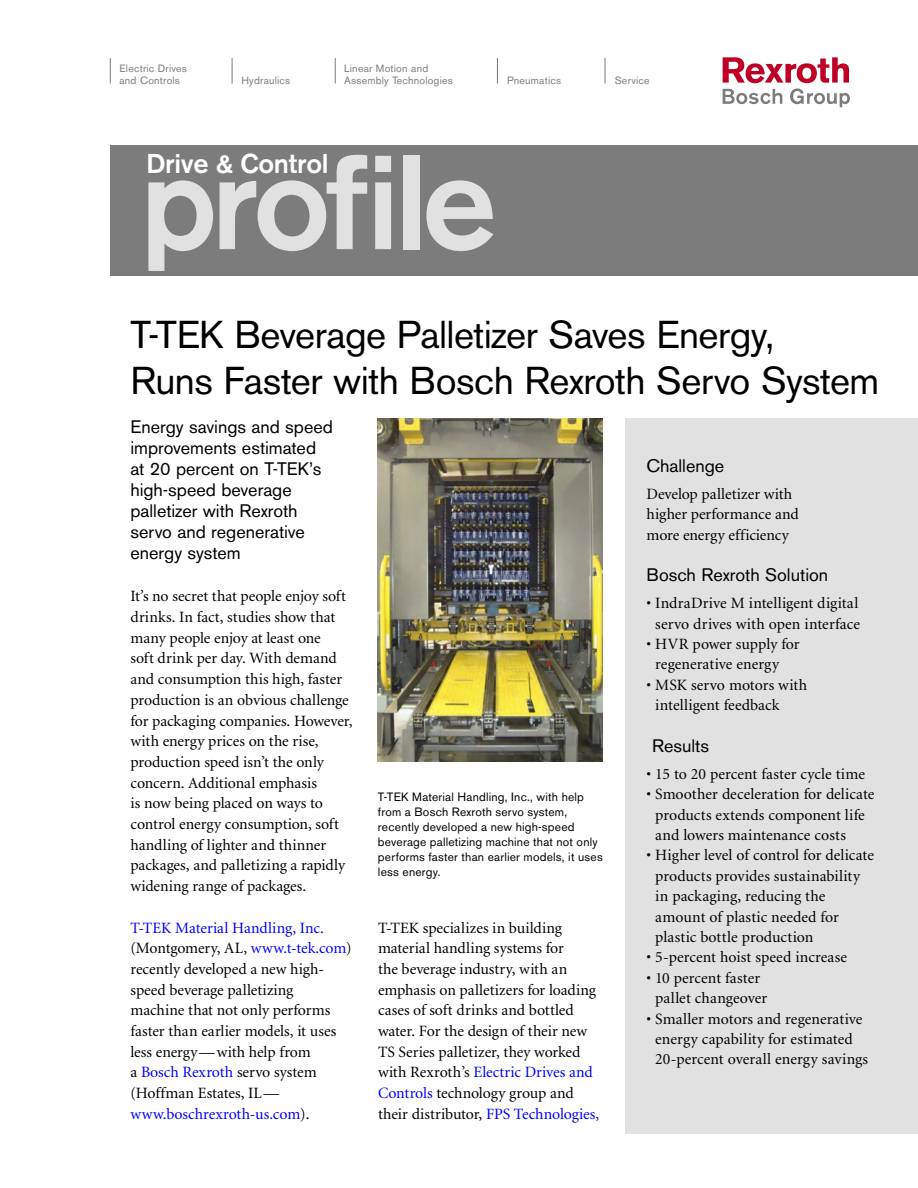
<style>
.page{position:relative;width:918px;height:1188px;background:#fff}
.page>*{position:absolute;margin:0;border:0;box-sizing:border-box;transform-origin:0 0}
.t1{font:500 133.5px "Akzidenz Grotesk BQ";letter-spacing:-.04em;color:#e1e1e1}
.H1{font:38.55px/45.9px "Akzidenz Grotesk BQ";letter-spacing:-.015em;color:#000}
.t2{font:500 27px "Akzidenz Grotesk BQ";letter-spacing:-.015em;color:#fff}
.Body_Intro{font:18px/21px "Akzidenz Grotesk BQ";color:#000}
.Sidebar_head{font:18px "Akzidenz Grotesk BQ";color:#000}
.Body_Copy{font:15.75px/20.7px "Minion";letter-spacing:-.005em;color:#000}
.BL_bulleted_list{font:15.75px/20.4px "Minion";letter-spacing:.005em;color:#000;text-align:center}
.Sidebar_body__no_bullets{font:15.75px/20.4px "Minion";letter-spacing:-.005em;color:#000}
.BL_bulleted_list__last_item{font:15.75px/20.4px "Minion";color:#000}
.Caption_Text{font:12px/15px "Akzidenz Grotesk BQ";letter-spacing:.015em;color:#000}
.I__Division_REGULAR{font:10.5px/11.2px "Akzidenz Grotesk BQ";letter-spacing:.02em;color:#7c7c7c}
.s1{color:#00f}
</style>
<div class="page">
<svg style="left:110px;top:58px;width:1px;height:26px"></svg>
<svg style="left:232px;top:58px;width:1px;height:26px"></svg>
<svg style="left:335px;top:58px;width:1px;height:26px"></svg>
<svg style="left:497px;top:58px;width:1px;height:26px"></svg>
<svg style="left:605px;top:58px;width:1px;height:26px"></svg>
<svg style="left:723px;top:57px;width:127px;height:50px"></svg>
<div style="left:110px;top:146px;width:808px;height:130px;background:#7c7c7c"></div>
<img style="left:378px;top:418px;width:225px;height:343px">
<div style="left:625px;top:418px;width:293px;height:716px;background:#e1e1e1"></div>
<p class="I__Division_REGULAR" style="left:119px;top:63px;width:69px">Electric Drives and Controls</p>
<p class="I__Division_REGULAR" style="left:241px;top:74px;width:50px">Hydraulics</p>
<p class="I__Division_REGULAR" style="left:344px;top:63px;width:110px">Linear Motion and<br>Assembly Technologies</p>
<p class="I__Division_REGULAR" style="left:507px;top:74px;width:55px">Pneumatics</p>
<p class="I__Division_REGULAR" style="left:615px;top:74px;width:36px">Service</p>
<p class="t2" style="left:147px;top:147px;width:183px">Drive &amp; Control</p>
<p class="t1" style="left:140px;top:121px;width:359px">profile</p>
<p class="H1" style="left:130px;top:312px;width:750px">T-TEK Beverage Palletizer Saves Energy,<br>Runs Faster with Bosch Rexroth Servo System</p>
<p class="Body_Intro" style="left:130px;top:416px;width:204px">Energy savings and speed improvements estimated at 20 percent on T-TEK’s high-speed beverage palletizer with Rexroth servo and regenerative energy system</p>
<p class="Sidebar_head" style="left:647px;top:455px;width:79px">Challenge</p>
<p class="Sidebar_body__no_bullets" style="left:647px;top:484px;width:154px">Develop palletizer with higher performance and more energy efficiency</p>
<p class="Sidebar_head" style="left:647px;top:564px;width:183px">Bosch Rexroth Solution</p>
<p class="BL_bulleted_list" style="left:647px;top:594px;width:215px">• IndraDrive M intelligent digital servo drives with open interface</p>
<p class="BL_bulleted_list" style="left:655px;top:634px;width:146px;text-align:left;text-indent:-9px">• HVR power supply for regenerative energy</p>
<p class="BL_bulleted_list__last_item" style="left:655px;top:675px;width:154px;text-indent:-9px">• MSK servo motors with intelligent feedback</p>
<p class="Sidebar_head" style="left:652px;top:735px;width:59px">Results</p>
<p class="BL_bulleted_list" style="left:647px;top:764px;width:220px">• 15 to 20 percent faster cycle time</p>
<p class="BL_bulleted_list" style="left:655px;top:785px;width:221px;text-align:left;text-indent:-9px">• Smoother deceleration for delicate products extends component life and lowers maintenance costs</p>
<p class="BL_bulleted_list" style="left:655px;top:846px;width:220px;text-align:left;text-indent:-9px">• Higher level of control for delicate products provides sustainability in packaging, reducing the amount of plastic needed for plastic bottle production</p>
<p class="BL_bulleted_list" style="left:647px;top:948px;width:202px">• 5-percent hoist speed increase</p>
<p class="BL_bulleted_list" style="left:647px;top:968px;width:122px">• 10 percent faster pallet changeover</p>
<p class="BL_bulleted_list" style="left:647px;top:1009px;width:223px">• Smaller motors and regenerative energy capability for estimated<br>20-percent overall energy savings</p>
<p class="Body_Copy" style="left:130px;top:586px;width:224px">It’s no secret that people enjoy soft drinks. In fact, studies show that many people enjoy at least one<br>soft drink per day. With demand and consumption this high, faster production is an obvious challenge for packaging companies. However, with energy prices on the rise, production speed isn’t the only concern. Additional emphasis<br>is now being placed on ways to control energy consumption, soft handling of lighter and thinner packages, and palletizing a rapidly widening range of packages.</p>
<p class="Body_Copy" style="left:130px;top:918px;width:223px"><span class="s1">T-TEK Material Handling, Inc. </span>(Montgomery, AL, <span class="s1">www.t-tek.com</span>) recently developed a new high&shy;speed beverage palletizing<br>machine that not only performs faster than earlier models, it uses less energy — with help from<br>a <span class="s1">Bosch Rexroth</span> servo system (Hoffman Estates, IL — <span class="s1">www.boschrexroth-us.com</span>).</p>
<p class="Body_Copy" style="left:378px;top:918px;width:223px">T-TEK specializes in building material handling systems for<br>the beverage industry, with an emphasis on palletizers for loading cases of soft drinks and bottled water. For the design of their new TS Series palletizer, they worked with Rexroth’s <span class="s1">Electric Drives and Controls</span> technology group and their distributor, <span class="s1">FPS Technologies,</span></p>
<p class="Caption_Text" style="left:378px;top:789px;width:226px">T-TEK Material Handling, Inc., with help from a Bosch Rexroth servo system, recently developed a new high-speed beverage palletizing machine that not only performs faster than earlier models, it uses less energy.</p>
</div>
